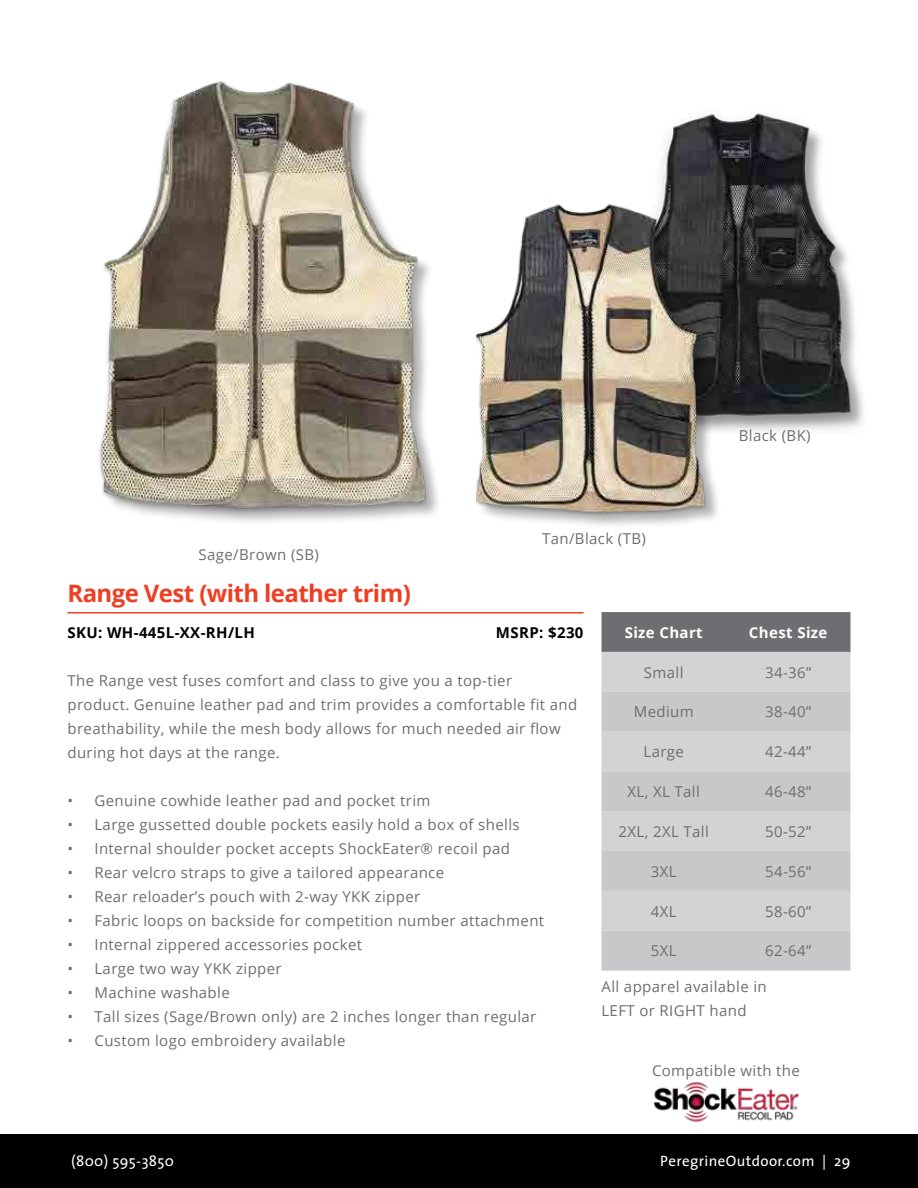
<style>
.page{position:relative;width:918px;height:1188px;background:#fff}
.page>*{position:absolute;margin:0;border:0;box-sizing:border-box;transform-origin:0 0}
.t1{font:700 24px "Open Sans";letter-spacing:-.025em;color:#ef3e23}
.t2{font:15px/24px "Open Sans";letter-spacing:.025em;color:#6d6e71}
.t3{font:15px "The Sans";letter-spacing:.025em;color:#fff}
.t4{font:700 15px "Open Sans";letter-spacing:.025em;color:#000}
.t5{font:700 15px "Open Sans";letter-spacing:.025em;color:#fff}
</style>
<div class="page">
<img style="left:99px;top:81px;width:339px;height:441px">
<img style="left:659px;top:110px;width:205px;height:322px">
<div style="left:478px;top:206px;width:244px;height:325px;background:#000;opacity:.3"></div>
<img style="left:475px;top:198px;width:260px;height:324px">
<hr style="left:68px;top:612px;width:516px;height:2px;background:#ef3e23">
<img style="left:653px;top:1082px;width:146px;height:40px">
<div style="left:602px;top:612px;width:248px;height:40px;background:#6d6e71"></div>
<div style="left:602px;top:652px;width:248px;height:40px;background:#d1d3d4"></div>
<svg style="left:602px;top:692px;width:248px;height:279px;background:#cbccce"></svg>
<div style="left:0;top:1134px;width:918px;height:54px;background:#000"></div>
<p class="t2" style="left:199px;top:542px;width:122px">Sage/Brown (SB)</p>
<p class="t2" style="left:542px;top:526px;width:105px">Tan/Black (TB)</p>
<p class="t2" style="left:739px;top:423px;width:73px">Black (BK)</p>
<h1 class="t1" style="left:68px;top:576px;width:345px">Range Vest (with leather trim)</h1>
<p class="t4" style="left:68px;top:621px;width:189px">SKU: WH-445L-XX-RH/LH</p>
<p class="t4" style="left:496px;top:621px;width:89px">MSRP: $230</p>
<p class="t2" style="left:68px;top:668px;width:511px">The Range vest fuses comfort and class to give you a top-tier product. Genuine leather pad and trim provides a comfortable fit and breathability, while the mesh body allows for much needed air flow during hot days at the range.</p>
<p class="t2" style="left:68px;top:788px;width:365px">• Genuine cowhide leather pad and pocket trim</p>
<p class="t2" style="left:68px;top:812px;width:454px">• Large gussetted double pockets easily hold a box of shells</p>
<p class="t2" style="left:68px;top:836px;width:444px">• Internal shoulder pocket accepts ShockEater® recoil pad</p>
<p class="t2" style="left:68px;top:860px;width:378px">• Rear velcro straps to give a tailored appearance</p>
<p class="t2" style="left:68px;top:884px;width:354px">• Rear reloader’s pouch with 2-way YKK zipper</p>
<p class="t2" style="left:68px;top:908px;width:478px">• Fabric loops on backside for competition number attachment</p>
<p class="t2" style="left:68px;top:932px;width:296px">• Internal zippered accessories pocket</p>
<p class="t2" style="left:68px;top:956px;width:216px">• Large two way YKK zipper</p>
<p class="t2" style="left:68px;top:980px;width:164px">• Machine washable</p>
<p class="t2" style="left:68px;top:1004px;width:470px">• Tall sizes (Sage/Brown only) are 2 inches longer than regular</p>
<p class="t2" style="left:68px;top:1028px;width:279px">• Custom logo embroidery available</p>
<p class="t5" style="left:625px;top:622px;width:80px">Size Chart</p>
<p class="t5" style="left:749px;top:622px;width:80px">Chest Size</p>
<p class="t2" style="left:644px;top:660px;width:41px">Small</p>
<p class="t2" style="left:765px;top:660px;width:48px">34-36”</p>
<p class="t2" style="left:634px;top:700px;width:61px">Medium</p>
<p class="t2" style="left:765px;top:700px;width:48px">38-40”</p>
<p class="t2" style="left:644px;top:739px;width:42px">Large</p>
<p class="t2" style="left:765px;top:739px;width:48px">42-44”</p>
<p class="t2" style="left:628px;top:779px;width:74px">XL, XL Tall</p>
<p class="t2" style="left:765px;top:779px;width:48px">46-48”</p>
<p class="t2" style="left:619px;top:819px;width:92px">2XL, 2XL Tall</p>
<p class="t2" style="left:765px;top:819px;width:48px">50-52”</p>
<p class="t2" style="left:651px;top:859px;width:27px">3XL</p>
<p class="t2" style="left:765px;top:859px;width:48px">54-56”</p>
<p class="t2" style="left:651px;top:899px;width:27px">4XL</p>
<p class="t2" style="left:765px;top:899px;width:48px">58-60”</p>
<p class="t2" style="left:651px;top:939px;width:27px">5XL</p>
<p class="t2" style="left:765px;top:939px;width:48px">62-64”</p>
<p class="t2" style="left:602px;top:974px;width:167px">All apparel available in<br>LEFT or RIGHT hand</p>
<p class="t2" style="left:652px;top:1058px;width:149px">Compatible with the</p>
<p class="t3" style="left:71px;top:1148px;width:105px">(800) 595-3850</p>
<p class="t3" style="left:660px;top:1148px;width:192px">PeregrineOutdoor.com | 29</p>
</div>
